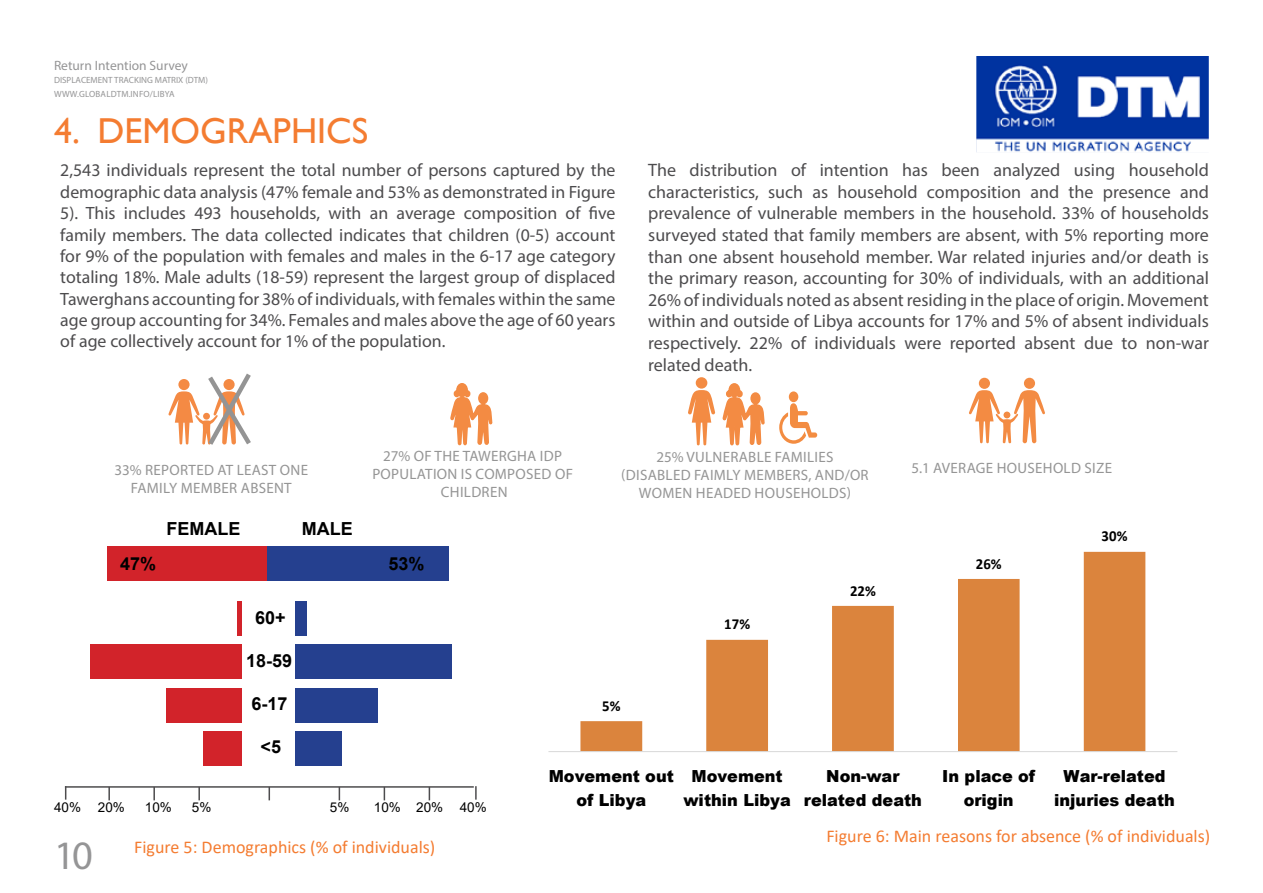
<style>
.page{position:relative;width:1263px;height:893px;background:#fff}
.page>*{position:absolute;margin:0;border:0;box-sizing:border-box;transform-origin:0 0}
.t1{font:40.5px "Myriad Pro";color:#959596}
.t2{font:36px "Gill Sans";color:#f47c31}
.t3{font:18px/21.6px "Myriad Pro";color:#4d4c4e;text-align:justify}
.t4{font:18px "Calibri";color:#f47c31}
.t5{font:700 18px "Arial";color:#000}
.t6{font:17.85px/21.5px "Myriad Pro";color:#4d4c4e;text-align:justify}
.t7{font:900 16.65px/23.4px "Arial";color:#000;text-align:center}
.t8{font:700 15.3px "Calibri";letter-spacing:.005em;color:#000}
.t9{font:15px/18px "Myriad Pro";letter-spacing:.02em;color:#959595;text-align:center}
.t10{font:13.5px "Arial";color:#000}
.t11{font:13.5px "Myriad Pro";color:#959596}
.t12{font:9px "Myriad Pro";color:#959596}
.t13{font:9px "Myriad Pro";letter-spacing:.02em;color:#959596}
</style>
<div class="page">
<img style="left:978px;top:57px;width:229px;height:94px">
<div style="left:975px;top:54px;width:235px;height:100px;border:2px solid #fff"></div>
<svg style="left:580px;top:552px;width:565px;height:199px"></svg>
<hr style="left:548px;top:751px;width:629px;height:1px;background:#d9d9d9">
<div style="left:296px;top:601px;width:11px;height:34px;background:#25408f"></div>
<div style="left:237px;top:601px;width:5px;height:34px;background:#d2232a"></div>
<div style="left:296px;top:645px;width:156px;height:34px;background:#25408f"></div>
<div style="left:266px;top:547px;width:183px;height:34px;background:#25408f"></div>
<div style="left:90px;top:645px;width:152px;height:34px;background:#d2232a"></div>
<div style="left:107px;top:547px;width:160px;height:34px;background:#d2232a"></div>
<div style="left:296px;top:688px;width:82px;height:34px;background:#25408f"></div>
<div style="left:166px;top:688px;width:76px;height:34px;background:#d2232a"></div>
<div style="left:296px;top:732px;width:46px;height:34px;background:#25408f"></div>
<div style="left:203px;top:732px;width:39px;height:34px;background:#d2232a"></div>
<hr style="left:65px;top:786px;width:409px;height:2px;background:#4d4c4e">
<svg style="left:269px;top:788px;width:1px;height:12px"></svg>
<svg style="left:339px;top:788px;width:1px;height:12px"></svg>
<svg style="left:65px;top:788px;width:1px;height:12px"></svg>
<svg style="left:384px;top:788px;width:1px;height:12px"></svg>
<svg style="left:108px;top:787px;width:2px;height:13px"></svg>
<svg style="left:429px;top:788px;width:1px;height:12px"></svg>
<svg style="left:153px;top:787px;width:2px;height:13px"></svg>
<svg style="left:475px;top:786px;width:2px;height:14px"></svg>
<svg style="left:198px;top:787px;width:2px;height:13px"></svg>
<svg style="left:168px;top:373px;width:83px;height:72px"></svg>
<svg style="left:688px;top:377px;width:27px;height:68px"></svg>
<svg style="left:779px;top:391px;width:38px;height:53px"></svg>
<svg style="left:722px;top:383px;width:43px;height:63px"></svg>
<svg style="left:450px;top:383px;width:43px;height:63px"></svg>
<svg style="left:969px;top:378px;width:76px;height:65px"></svg>
<p class="t11" style="left:54px;top:57px;width:135px">Return Intention Survey</p>
<p class="t13" style="left:54px;top:88px;width:122px">WWW.GLOBALDTM.INFO/LIBYA</p>
<p class="t12" style="left:54px;top:74px;width:155px">DISPLACEMENT TRACKING MATRIX (DTM)</p>
<h2 class="t2" style="left:54px;top:110px;width:316px">4. DEMOGRAPHICS</h2>
<p class="t6" style="left:60px;top:159px;width:557px">2,543 individuals represent the total number of persons captured by the demographic data analysis (47% female and 53% as demonstrated in Figure 5). This includes 493 households, with an average composition of five family members. The data collected indicates that children (0-5) account for 9% of the population with females and males in the 6-17 age category totaling 18%. Male adults (18-59) represent the largest group of displaced Tawerghans accounting for 38% of individuals, with females within the same age group accounting for 34%. Females and males above the age of 60 years of age collectively account for 1% of the population.</p>
<p class="t3" style="left:648px;top:159px;width:562px">The distribution of intention has been analyzed using household characteristics, such as household composition and the presence and prevalence of vulnerable members in the household. 33% of households surveyed stated that family members are absent, with 5% reporting more than one absent household member. War related injuries and/or death is the primary reason, accounting for 30% of individuals, with an additional 26% of individuals noted as absent residing in the place of origin. Movement within and outside of Libya accounts for 17% and 5% of absent individuals respectively. 22% of individuals were reported absent due to non-war related death.</p>
<p class="t9" style="left:114px;top:460px;width:195px">33% REPORTED AT LEAST ONE<br>FAMILY MEMBER ABSENT</p>
<p class="t5" style="left:166px;top:516px;width:75px">FEMALE</p>
<p class="t5" style="left:302px;top:516px;width:52px">MALE</p>
<p class="t9" style="left:372px;top:447px;width:202px">27% OF THE TAWERGHA IDP<br>POPULATION IS COMPOSED OF<br>CHILDREN</p>
<p class="t9" style="left:911px;top:459px;width:202px">5.1 AVERAGE HOUSEHOLD SIZE</p>
<p class="t9" style="left:621px;top:447px;width:249px">25% VULNERABLE FAMILIES (DISABLED FAIMLY MEMBERS, AND/OR<br>WOMEN HEADED HOUSEHOLDS)</p>
<p class="t8" style="left:1101px;top:525px;width:27px">30%</p>
<p class="t5" style="left:120px;top:551px;width:38px">47%</p>
<p class="t5" style="left:389px;top:551px;width:38px">53%</p>
<p class="t5" style="left:255px;top:605px;width:32px">60+</p>
<p class="t5" style="left:246px;top:648px;width:48px">18-59</p>
<p class="t5" style="left:251px;top:691px;width:38px">6-17</p>
<p class="t5" style="left:261px;top:734px;width:22px">&lt;5</p>
<p class="t10" style="left:54px;top:798px;width:72px">40% 20%</p>
<p class="t10" style="left:145px;top:798px;width:29px">10%</p>
<p class="t10" style="left:192px;top:798px;width:21px">5%</p>
<p class="t10" style="left:330px;top:798px;width:21px">5%</p>
<p class="t10" style="left:374px;top:798px;width:114px">10% 20% 40%</p>
<h1 class="t1" style="left:54px;top:831px;width:40px">10</h1>
<p class="t4" style="left:134px;top:834px;width:303px">Figure 5: Demographics (% of individuals)</p>
<p class="t8" style="left:602px;top:695px;width:20px">5%</p>
<p class="t8" style="left:724px;top:614px;width:27px">17%</p>
<p class="t8" style="left:850px;top:580px;width:27px">22%</p>
<p class="t8" style="left:976px;top:553px;width:27px">26%</p>
<p class="t7" style="left:549px;top:764px;width:127px">Movement out of Libya</p>
<p class="t7" style="left:683px;top:764px;width:109px">Movement within Libya</p>
<p class="t7" style="left:804px;top:764px;width:120px">Non-war related death</p>
<p class="t7" style="left:942px;top:764px;width:94px">In place of origin</p>
<p class="t7" style="left:1054px;top:764px;width:122px">War-related injuries death</p>
<p class="t4" style="left:826px;top:823px;width:385px">Figure 6: Main reasons for absence (% of individuals)</p>
</div>
